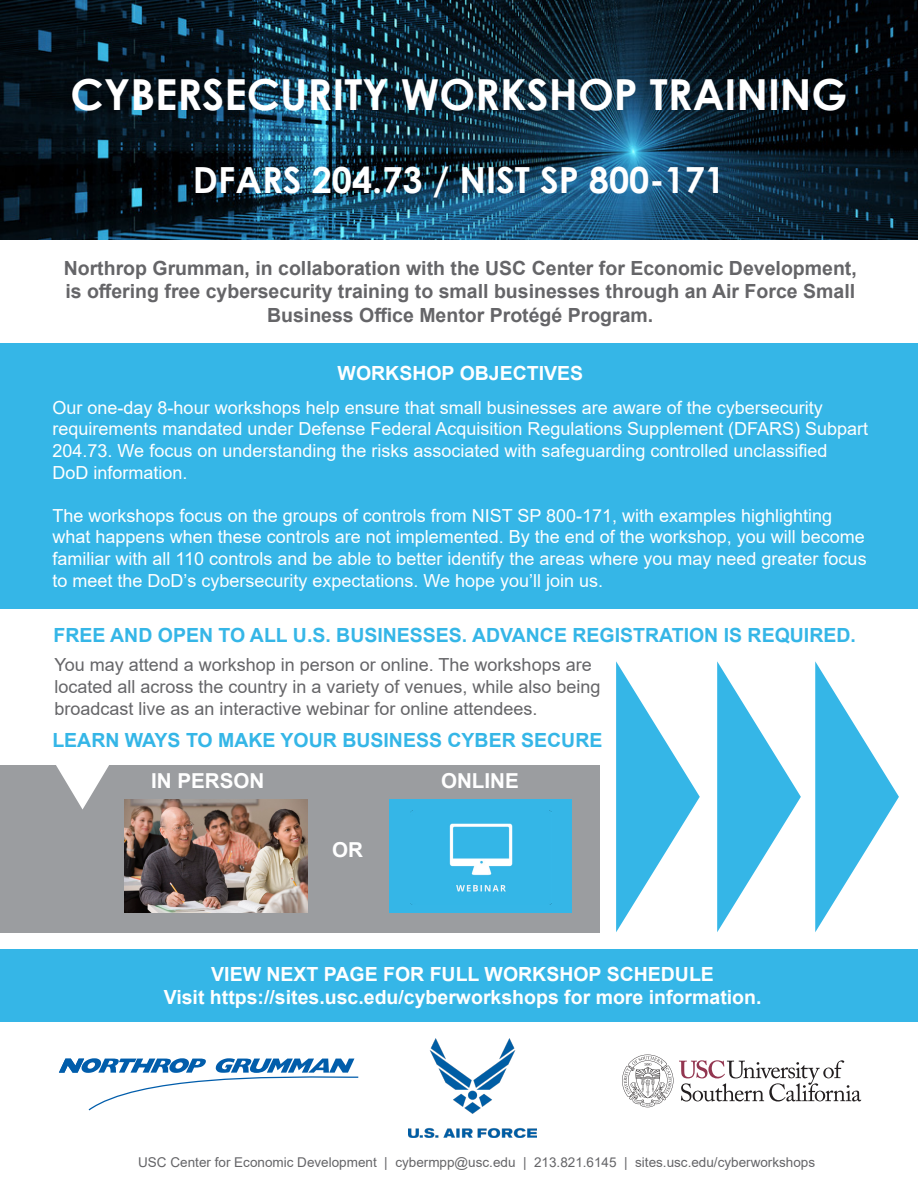
<style>
.page{position:relative;width:918px;height:1188px;background:#fff}
.page>*{position:absolute;margin:0;border:0;box-sizing:border-box;transform-origin:0 0}
.t1{font:700 42.75px "Century Gothic";color:#fff}
.t2{font:700 36px "Century Gothic";color:#fff}
.t3{font:700 20.55px "Arial";color:#fff}
.t4{font:700 19.5px/23.4px "Arial";color:#656568;text-align:center}
.t5{font:700 19.5px/23.4px "Arial";color:#fff;text-align:center}
.t6{font:700 19.5px "Arial";color:#35b6e7}
.t7{font:18px/21.6px "Arial";color:#fff}
.t8{font:18px/21.6px "Arial";color:#656568}
.t9{font:13.5px "Arial";color:#656568}
</style>
<div class="page">
<img style="left:0;top:0;width:918px;height:240px">
<div style="left:0;top:343px;width:918px;height:266px;background:#35b6e7"></div>
<div style="left:0;top:949px;width:918px;height:73px;background:#35b6e7"></div>
<div style="left:0;top:765px;width:600px;height:167px;background:#9b9da0"></div>
<svg style="left:56px;top:765px;width:53px;height:45px"></svg>
<div style="left:389px;top:799px;width:182px;height:114px;background:#35b6e7"></div>
<img style="left:125px;top:799px;width:182px;height:114px">
<img style="left:410px;top:811px;width:141px;height:94px">
<svg style="left:59px;top:1058px;width:299px;height:52px"></svg>
<svg style="left:622px;top:1055px;width:239px;height:52px"></svg>
<img style="left:409px;top:1038px;width:127px;height:100px">
<svg style="left:616px;top:661px;width:84px;height:271px"></svg>
<svg style="left:717px;top:661px;width:84px;height:271px"></svg>
<svg style="left:815px;top:661px;width:84px;height:271px"></svg>
<p class="t1" style="left:70px;top:62px;width:779px">CYBERSECURITY WORKSHOP TRAINING</p>
<p class="t2" style="left:193px;top:153px;width:534px">DFARS 204.73 / NIST SP 800-171</p>
<p class="t4" style="left:64px;top:256px;width:795px">Northrop Grumman, in collaboration with the USC Center for Economic Development, is offering free cybersecurity training to small businesses through an Air Force Small<br>Business Office Mentor Protégé Program.</p>
<p class="t5" style="left:338px;top:361px;width:247px">WORKSHOP OBJECTIVES</p>
<p class="t7" style="left:53px;top:397px;width:817px">Our one-day 8-hour workshops help ensure that small businesses are aware of the cybersecurity requirements mandated under Defense Federal Acquisition Regulations Supplement (DFARS) Subpart 204.73. We focus on understanding the risks associated with safeguarding controlled unclassified<br>DoD information.</p>
<p class="t7" style="left:53px;top:505px;width:816px">The workshops focus on the groups of controls from NIST SP 800-171, with examples highlighting what happens when these controls are not implemented. By the end of the workshop, you will become familiar with all 110 controls and be able to better identify the areas where you may need greater focus to meet the DoD’s cybersecurity expectations. We hope you’ll join us.</p>
<p class="t6" style="left:53px;top:621px;width:804px">FREE AND OPEN TO ALL U.S. BUSINESSES. ADVANCE REGISTRATION IS REQUIRED.</p>
<p class="t8" style="left:54px;top:654px;width:548px">You may attend a workshop in person or online. The workshops are located all across the country in a variety of venues, while also being broadcast live as an interactive webinar for online attendees.</p>
<p class="t6" style="left:52px;top:727px;width:552px">LEARN WAYS TO MAKE YOUR BUSINESS CYBER SECURE</p>
<p class="t3" style="left:151px;top:766px;width:115px">IN PERSON</p>
<p class="t3" style="left:441px;top:767px;width:79px">ONLINE</p>
<p class="t3" style="left:332px;top:835px;width:32px">OR</p>
<p class="t5" style="left:164px;top:962px;width:599px">VIEW NEXT PAGE FOR FULL WORKSHOP SCHEDULE<br>Visit https://sites.usc.edu/cyberworkshops for more information.</p>
<p class="t9" style="left:138px;top:1153px;width:679px">USC Center for Economic Development | cybermpp@usc.edu | 213.821.6145 | sites.usc.edu/cyberworkshops</p>
</div>
